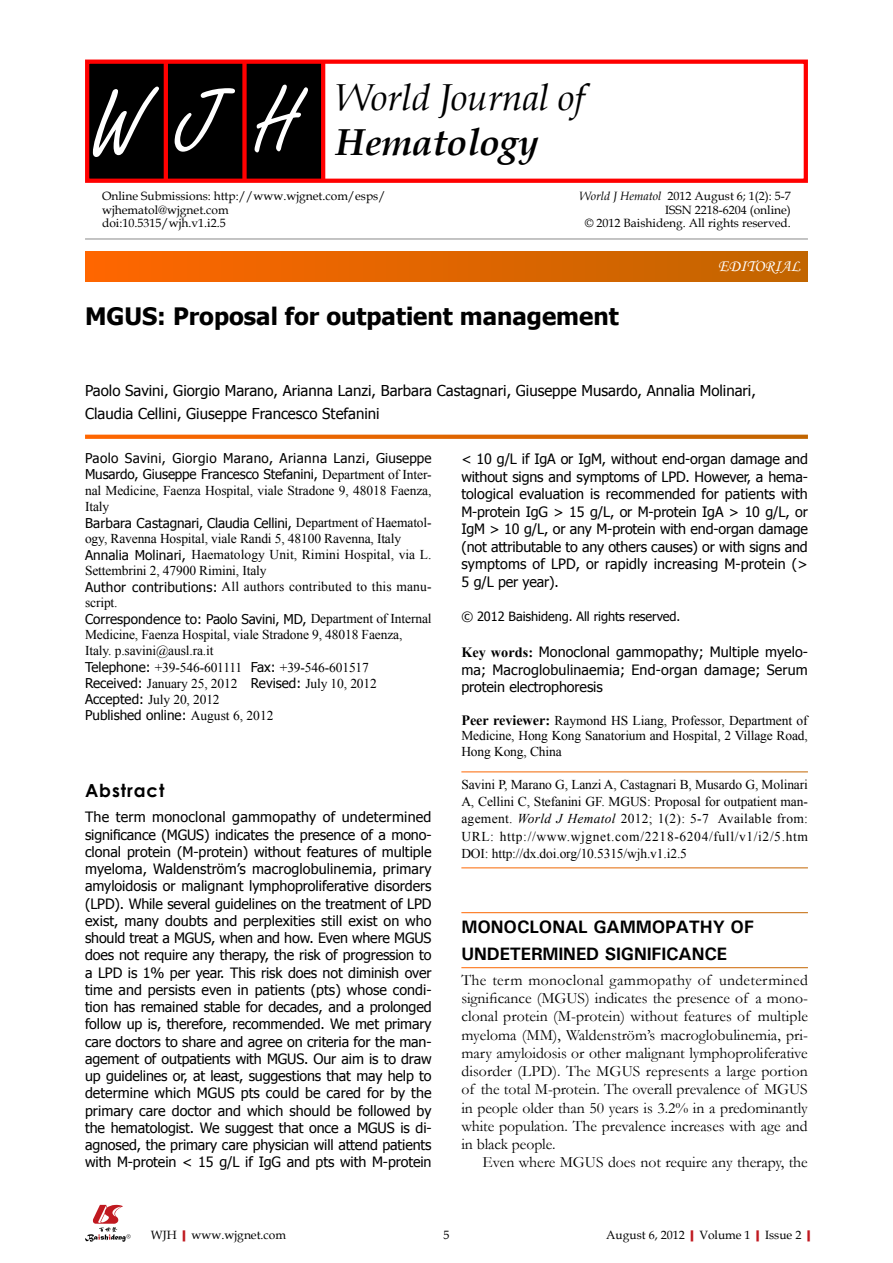
<style>
.page{position:relative;width:893px;height:1263px;background:#fff}
.page>*{position:absolute;margin:0;border:0;box-sizing:border-box;transform-origin:0 0}
.t1{font:97.5px "Freestyle Script";color:#fff}
.t2{font:italic 37.5px "Book Antiqua";letter-spacing:-.01em;color:#000}
.t3{font:italic 700 37.5px "Book Antiqua";letter-spacing:-.01em;color:#000}
.t4{font:700 24px "Tahoma";color:#000}
.t5{font:700 18px/27px "Univers";letter-spacing:-.01em;color:#000}
.t6{font:700 18px "Century Gothic";letter-spacing:.05em;color:#000}
.t7{font:16.5px "Monotype Corsiva";color:#fff}
.t8{font:15.75px/18.3px "Garamond";letter-spacing:-.005em;color:#000;text-align:justify}
.t9{font:15px/22.5px "Tahoma";color:#000}
.t10{font:14.25px/17.2px "Tahoma";letter-spacing:-.005em;color:#000;text-align:justify}
.t11{font:13.5px/16px "Times New Roman";letter-spacing:-.01em;color:#000}
.t12{font:13.5px/16px "Tahoma";color:#000}
.t13{font:12.75px "Tahoma";letter-spacing:-.005em;color:#000}
.t14{font:12px/13.5px "Book Antiqua";color:#000}
.s1{font-size:94.5px}
.s2{font-style:italic}
.s3{font-family:"Times New Roman"}
.s4{font-family:"Tahoma"}
.s5{font-family:"Times New Roman";font-weight:700}
.s6{font-weight:700;font-size:14.25px}
.s7{font-weight:700;color:#c01920}
</style>
<div class="page">
<div style="left:87px;top:61px;width:236px;height:121px;background:#000"></div>
<hr style="left:164px;top:61px;width:4px;height:121px;background:#f00">
<div style="left:242px;top:61px;width:5px;height:121px;background:#f00"></div>
<hr style="left:321px;top:61px;width:4px;height:121px;background:#f00">
<div style="left:85px;top:60px;width:723px;height:123px;border:4px solid #f00"></div>
<hr style="left:85px;top:239px;width:723px;height:1px;background:#898989">
<div style="left:85px;top:252px;width:723px;height:29px;background:linear-gradient(to right,#f60,#c16500)"></div>
<svg style="left:85px;top:435px;width:723px;height:4px;background:#e16907"></svg>
<svg style="left:85px;top:1205px;width:46px;height:37px"></svg>
<h1 class="t1" style="left:91px;top:71px;width:208px">WJ<span class="s1">H</span></h1>
<h2 class="t2" style="left:336px;top:71px;width:250px">World Journal of</h2>
<h2 class="t3" style="left:336px;top:116px;width:204px">Hematology</h2>
<p class="t14" style="left:102px;top:189px;width:285px">Online Submissions: http://www.wjgnet.com/esps/ wjhematol@wjgnet.com<br>doi:10.5315/wjh.v1.i2.</p>
<p class="t14" style="left:579px;top:189px;width:213px;text-align:right"><span class="s2">World J Hematol</span> 2012 August 6; 1(2): -7<br>ISSN 2218-6204 (online)<br>© 2012 Baishideng. All rights reserved.</p>
<h3 class="t4" style="left:85px;top:299px;width:535px">MGUS: Proposal for outpatient management</h3>
<p class="t7" style="left:718px;top:256px;width:84px">EDITORIAL</p>
<p class="t9" style="left:85px;top:379px;width:672px">Paolo Savini, Giorgio Marano, Arianna Lanzi, Barbara Castagnari, Giuseppe Musardo, Annalia Molinari,<br>Claudia Cellini, Giuseppe Francesco Stefanini</p>
<p class="t12" style="left:85px;top:450px;width:348px">Paolo Savini, Giorgio Marano, Arianna Lanzi, Giuseppe<br>Musardo, Giuseppe Francesco Stefanini, <span class="s3">Department of Inter-</span></p>
<p class="t11" style="left:85px;top:482px;width:348px">nal Medicine, Faenza Hospital, viale Stradone 9, 48018 Faenza,<br>Italy</p>
<p class="t12" style="left:85px;top:514px;width:348px">Barbara Castagnari, Claudia Cellini, <span class="s3">Department of Haematol-</span></p>
<p class="t11" style="left:85px;top:530px;width:348px">ogy, Ravenna Hospital, viale Randi 5, 48100 Ravenna, Italy <span class="s4">Annalia Molinari,</span> Haematology Unit, Rimini Hospital, via L.<br>Settembrini 2, 47900 Rimini, Italy<br><span class="s4">Author contributions:</span> All authors contributed to this manu&shy;script.</p>
<p class="t12" style="left:85px;top:610px;width:348px">Correspondence to: Paolo Savini, MD, <span class="s3">Department of Internal</span></p>
<p class="t11" style="left:85px;top:627px;width:319px">Medicine, Faenza Hospital, viale Stradone 9, 48018 Faenza, Italy. p.savini@ausl.ra.it<br><span class="s4">Telephone:</span> +39-546-601111 <span class="s4">Fax:</span> +39-546-601517<br><span class="s4">Received:</span> January 25, 2012 <span class="s4">Revised:</span> July 10, 2012<br><span class="s4">Accepted:</span> July 20, 2012</p>
<p class="t12" style="left:85px;top:706px;width:190px">Published online: <span class="s3">August 6, 2012</span></p>
<p class="t10" style="left:461px;top:449px;width:348px">&lt; 10 g/L if IgA or IgM, without end-organ damage and without signs and symptoms of LPD. However, a hema&shy;tological evaluation is recommended for patients with M-protein IgG &gt; 15 g/L, or M-protein IgA &gt; 10 g/L, or IgM &gt; 10 g/L, or any M-protein with end-organ damage (not attributable to any others causes) or with signs and symptoms of LPD, or rapidly increasing M-protein (&gt; 5 g/L per year).</p>
<p class="t13" style="left:461px;top:607px;width:221px">© 2012 Baishideng. All rights reserved.</p>
<p class="t10" style="left:461px;top:642px;width:348px"><span class="s5">Key words:</span> Monoclonal gammopathy; Multiple myelo&shy;ma; Macroglobulinaemia; End-organ damage; Serum protein electrophoresis</p>
<p class="t11" style="left:461px;top:712px;width:348px;line-height:15.6px;text-align:justify"><span class="s6">Peer reviewer:</span> Raymond HS Liang, Professor, Department of Medicine, Hong Kong Sanatorium and Hospital, 2 Village Road, Hong Kong, China</p>
<p class="t11" style="left:461px;top:775px;width:348px;line-height:17.2px;text-align:justify">Savini P, Marano G, Lanzi A, Castagnari B, Musardo G, Molinari A, Cellini C, Stefanini GF. MGUS: Proposal for outpatient man&shy;agement. <span class="s2">World J Hematol</span> 2012; 1(2): -7 Available from:<br>URL: http://www.wjgnet.com/2218-6204/full/v1/i2/ .htm DOI: http://dx.doi.org/10.5315/wjh.v1.i2.</p>
<p class="t6" style="left:85px;top:777px;width:81px">Abstract</p>
<p class="t10" style="left:85px;top:808px;width:348px">The term monoclonal gammopathy of undetermined significance (MGUS) indicates the presence of a mono&shy;clonal protein (M-protein) without features of multiple myeloma, Waldenström’s macroglobulinemia, primary amyloidosis or malignant lymphoproliferative disorders (LPD). While several guidelines on the treatment of LPD exist, many doubts and perplexities still exist on who should treat a MGUS, when and how. Even where MGUS does not require any therapy, the risk of progression to a LPD is 1% per year. This risk does not diminish over time and persists even in patients (pts) whose condi&shy;tion has remained stable for decades, and a prolonged follow up is, therefore, recommended. We met primary care doctors to share and agree on criteria for the man&shy;agement of outpatients with MGUS. Our aim is to draw up guidelines or, at least, suggestions that may help to determine which MGUS pts could be cared for by the primary care doctor and which should be followed by the hematologist. We suggest that once a MGUS is di&shy;agnosed, the primary care physician will attend patients with M-protein &lt; 15 g/L if IgG and pts with M-protein</p>
<p class="t5" style="left:461px;top:913px;width:294px">MONOCLONAL GAMMOPATHY OF<br>UNDETERMINED SIGNIFICANCE</p>
<p class="t8" style="left:461px;top:970px;width:348px">The term monoclonal gammopathy of undetermined significance (MGUS) indicates the presence of a mono&shy;clonal protein (M-protein) without features of multiple myeloma (MM), Waldenström’s macroglobulinemia, pri&shy;mary amyloidosis or other malignant lymphoproliferative disorder (LPD). The MGUS represents a large portion of the total M-protein. The overall prevalence of MGUS in people older than 50 years is 3.2% in a predominantly white population. The prevalence increases with age and in black people.</p>
<p class="t8" style="left:483px;top:1153px;width:327px">Even where MGUS does not require any therapy, the</p>
<p class="t14" style="left:151px;top:1227px;width:137px">WJH<span class="s7">|</span>www.wjgnet.com</p>
<p class="t14" style="left:606px;top:1227px;width:211px">August 6, 2012<span class="s7">|</span>Volume 1<span class="s7">|</span>Issue 2<span class="s7">|</span></p>
</div>
